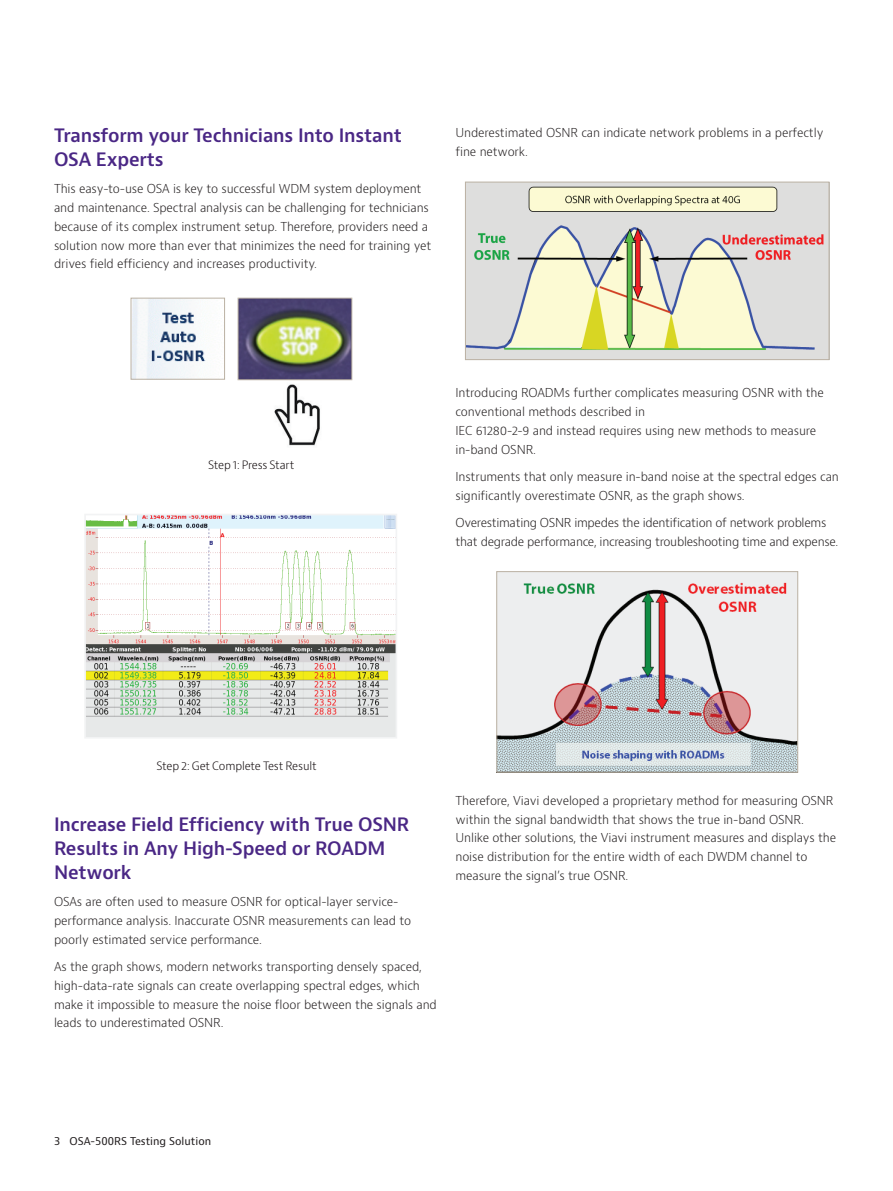
<style>
.page{position:relative;width:893px;height:1191px;background:#fff}
.page>*{position:absolute;margin:0;border:0;box-sizing:border-box;transform-origin:0 0}
.t1{font:600 18px/24px "Bernino Sans";letter-spacing:-.01em;color:#4a2785}
.t2{font:300 12px/18.8px "Bernino Sans";letter-spacing:-.01em;color:#231f20}
.t3{font:300 11.25px "Bernino Sans";letter-spacing:-.015em;color:#110a0c}
.t4{font:10.5px "Bernino Sans";color:#231f20}
</style>
<div class="page">
<img style="left:498px;top:573px;width:298px;height:197px">
<div style="left:496px;top:571px;width:302px;height:201px;border:1px solid #bbb1a3"></div>
<img style="left:87px;top:517px;width:307px;height:218px">
<div style="left:84px;top:514px;width:313px;height:224px;border:2px solid #f2f3f4"></div>
<img style="left:261px;top:380px;width:75px;height:66px">
<img style="left:133px;top:300px;width:73px;height:77px">
<div style="left:131px;top:298px;width:94px;height:81px;border:1px solid #bbb1a3"></div>
<img style="left:240px;top:300px;width:110px;height:78px">
<div style="left:238px;top:298px;width:114px;height:82px;border:1px solid #bbb1a3"></div>
<img style="left:467px;top:184px;width:360px;height:174px">
<div style="left:465px;top:182px;width:364px;height:178px;border:1px solid #bbb1a3"></div>
<h1 class="t1" style="left:54px;top:124px;width:349px">Transform your Technicians Into Instant<br>OSA Experts</h1>
<p class="t2" style="left:54px;top:180px;width:379px">This easy-to-use OSA is key to successful WDM system deployment and maintenance. Spectral analysis can be challenging for technicians because of its complex instrument setup. Therefore, providers need a solution now more than ever that minimizes the need for training yet drives field efficiency and increases productivity.</p>
<p class="t2" style="left:455px;top:124px;width:370px">Underestimated OSNR can indicate network problems in a perfectly fine network.</p>
<p class="t3" style="left:208px;top:457px;width:88px">Step 1: Press Start</p>
<p class="t2" style="left:455px;top:384px;width:370px">Introducing ROADMs further complicates measuring OSNR with the conventional methods described in<br>IEC 61280-2-9 and instead requires using new methods to measure in-band OSNR.</p>
<p class="t2" style="left:455px;top:467px;width:385px">Instruments that only measure in-band noise at the spectral edges can significantly overestimate OSNR, as the graph shows.</p>
<p class="t2" style="left:455px;top:513px;width:384px">Overestimating OSNR impedes the identification of network problems that degrade performance, increasing troubleshooting time and expense.</p>
<p class="t3" style="left:156px;top:759px;width:162px">Step 2: Get Complete Test Result</p>
<h1 class="t1" style="left:54px;top:813px;width:357px">Increase Field Efficiency with True OSNR<br>Results in Any High-Speed or ROADM<br>Network</h1>
<p class="t2" style="left:54px;top:893px;width:359px">OSAs are often used to measure OSNR for optical-layer service&shy;performance analysis. Inaccurate OSNR measurements can lead to poorly estimated service performance.</p>
<p class="t2" style="left:54px;top:957px;width:384px">As the graph shows, modern networks transporting densely spaced, high-data-rate signals can create overlapping spectral edges, which make it impossible to measure the noise floor between the signals and leads to underestimated OSNR.</p>
<p class="t2" style="left:455px;top:791px;width:382px">Therefore, Viavi developed a proprietary method for measuring OSNR within the signal bandwidth that shows the true in-band OSNR.<br>Unlike other solutions, the Viavi instrument measures and displays the noise distribution for the entire width of each DWDM channel to measure the signal’s true OSNR.</p>
<p class="t4" style="left:54px;top:1134px;width:159px">3 OSA-500RS Testing Solution</p>
</div>
